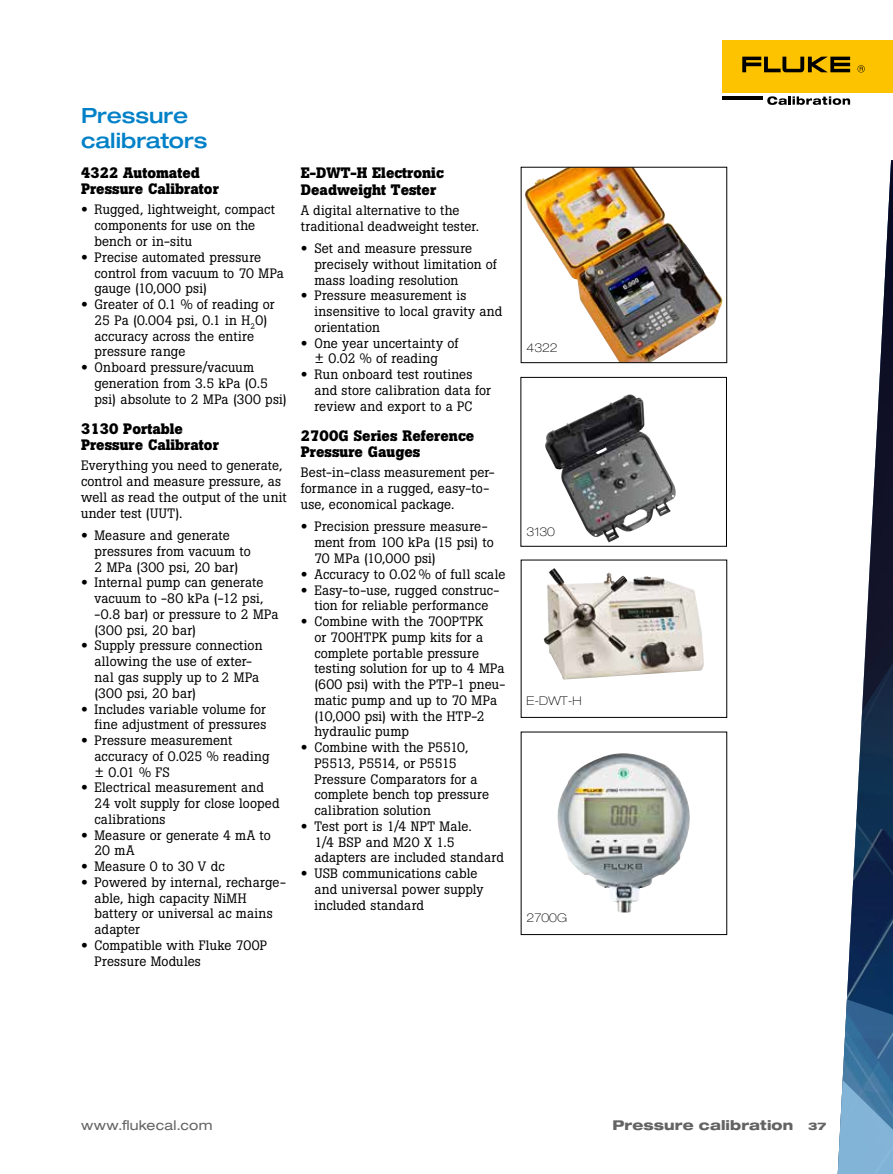
<style>
.page{position:relative;width:893px;height:1174px;background:#fff}
.page>*{position:absolute;margin:0;border:0;box-sizing:border-box;transform-origin:0 0}
.t1{font:500 expanded 21px/25.2px "Helvetica Neue LT Pro";color:#0081c7}
.t2{font:700 15px/16.5px "Boton Pro";color:#000}
.t3{font:13.5px/15.8px "Boton Pro";letter-spacing:.01em;color:#000}
.t4{font:800 expanded 13.5px "Helvetica Neue LT Pro";letter-spacing:.01em;color:#646363}
.t5{font:expanded 13.5px "Helvetica Neue LT Std";letter-spacing:.015em;color:#646363}
.t6{font:100 expanded 12px "Helvetica Neue LT Std";color:#000}
.s1{font-family:"Helvetica Neue LT Pro";font-weight:700}
.s2{font-size:10.5px}
</style>
<div class="page">
<svg style="left:879px;top:160px;width:14px;height:217px;fill:#0d0f25"></svg>
<svg style="left:877px;top:377px;width:16px;height:35px"></svg>
<svg style="left:859px;top:412px;width:34px;height:350px"></svg>
<svg style="left:837px;top:762px;width:56px;height:412px"></svg>
<img style="left:543px;top:568px;width:161px;height:111px">
<img style="left:525px;top:169px;width:198px;height:192px">
<div style="left:521px;top:167px;width:206px;height:196px;border:1px solid #000"></div>
<div style="left:520px;top:377px;width:207px;height:169px;border:1px solid #000"></div>
<img style="left:545px;top:394px;width:131px;height:148px">
<img style="left:557px;top:753px;width:133px;height:160px">
<div style="left:722px;top:40px;width:171px;height:52px;background:#fdc300"></div>
<svg style="left:742px;top:57px;width:108px;height:15px"></svg>
<svg style="left:857px;top:65px;width:8px;height:7px"></svg>
<hr style="left:722px;top:96px;width:41px;height:4px;background:#000">
<svg style="left:767px;top:96px;width:83px;height:9px"></svg>
<h1 class="t1" style="left:81px;top:102px;width:128px">Pressure calibrators</h1>
<p class="t2" style="left:81px;top:164px;width:139px">4322 Automated<br>Pressure Calibrator</p>
<p class="t3" style="left:94px;top:202px;width:182px;text-indent:-14px"><span class="s1">•</span> Rugged, lightweight, compact components for use on the bench or in-situ</p>
<p class="t3" style="left:94px;top:249px;width:191px;text-indent:-14px"><span class="s1">•</span> Precise automated pressure control from vacuum to 70 MPa gauge (10,000 psi)</p>
<p class="t3" style="left:94px;top:296px;width:182px;text-indent:-14px"><span class="s1">•</span> Greater of 0.1 % of reading or<br>25 Pa (0.004 psi, 0.1 in H<sub>2</sub>O) accuracy across the entire pressure range</p>
<p class="t3" style="left:95px;top:359px;width:194px;text-indent:-14px"><span class="s1">•</span> Onboard pressure/vacuum generation from 3.5 kPa (0.5 psi) absolute to 2 MPa (300 psi)</p>
<p class="t2" style="left:81px;top:420px;width:139px">3130 Portable<br>Pressure Calibrator</p>
<p class="t3" style="left:81px;top:458px;width:207px">Everything you need to generate, control and measure pressure, as well as read the output of the unit under test (UUT).</p>
<p class="t3" style="left:94px;top:527px;width:158px;text-indent:-14px"><span class="s1">•</span> Measure and generate pressures from vacuum to<br>2 MPa (300 psi, 20 bar)</p>
<p class="t3" style="left:94px;top:575px;width:186px;text-indent:-14px"><span class="s1">•</span> Internal pump can generate vacuum to -80 kPa (-12 psi, -0.8 bar) or pressure to 2 MPa (300 psi, 20 bar)</p>
<p class="t3" style="left:94px;top:638px;width:170px;text-indent:-14px"><span class="s1">•</span> Supply pressure connection allowing the use of exter&shy;nal gas supply up to 2 MPa (300 psi, 20 bar)</p>
<p class="t3" style="left:81px;top:701px;width:187px;text-align:right"><span class="s1">•</span> Includes variable volume for fine adjustment of pressures</p>
<p class="t3" style="left:94px;top:732px;width:176px;text-indent:-14px"><span class="s1">•</span> Pressure measurement accuracy of 0.025 % reading ± 0.01 % FS</p>
<p class="t3" style="left:94px;top:779px;width:187px;text-indent:-14px"><span class="s1">•</span> Electrical measurement and<br>24 volt supply for close looped calibrations</p>
<p class="t3" style="left:94px;top:827px;width:178px;text-indent:-14px"><span class="s1">•</span> Measure or generate 4 mA to<br>20 mA</p>
<p class="t3" style="left:81px;top:858px;width:145px"><span class="s1">•</span> Measure 0 to 30 V dc</p>
<p class="t3" style="left:94px;top:874px;width:193px;text-indent:-14px"><span class="s1">•</span> Powered by internal, recharge&shy;able, high capacity NiMH battery or universal ac mains adapter</p>
<p class="t3" style="left:94px;top:937px;width:174px;text-indent:-14px"><span class="s1">•</span> Compatible with Fluke 700P<br>Pressure Modules</p>
<p class="t2" style="left:301px;top:165px;width:144px">E-DWT-H Electronic<br>Deadweight Tester</p>
<p class="t3" style="left:301px;top:202px;width:180px">A digital alternative to the traditional deadweight tester.</p>
<p class="t3" style="left:314px;top:240px;width:184px;text-indent:-14px"><span class="s1">•</span> Set and measure pressure precisely without limitation of mass loading resolution</p>
<p class="t3" style="left:314px;top:288px;width:190px;text-indent:-14px"><span class="s1">•</span> Pressure measurement is insensitive to local gravity and orientation</p>
<p class="t3" style="left:301px;top:335px;width:159px;text-align:center"><span class="s1">•</span> One year uncertainty of ± 0.02 % of reading</p>
<p class="t3" style="left:314px;top:367px;width:178px;text-indent:-14px"><span class="s1">•</span> Run onboard test routines and store calibration data for review and export to a PC</p>
<p class="t2" style="left:301px;top:427px;width:175px">2700G Series Reference<br>Pressure Gauges</p>
<p class="t3" style="left:301px;top:465px;width:195px">Best-in-class measurement per&shy;formance in a rugged, easy-to&shy;use, economical package.</p>
<p class="t3" style="left:314px;top:519px;width:181px;text-indent:-14px"><span class="s1">•</span> Precision pressure measure&shy;ment from 100 kPa (15 psi) to<br>70 MPa (10,000 psi)</p>
<p class="t3" style="left:301px;top:566px;width:206px"><span class="s1">•</span> Accuracy to 0.02 % of full scale</p>
<p class="t3" style="left:301px;top:582px;width:200px;text-align:center"><span class="s1">•</span> Easy-to-use, rugged construc&shy;tion for reliable performance</p>
<p class="t3" style="left:314px;top:613px;width:192px;text-indent:-14px"><span class="s1">•</span> Combine with the 700PTPK<br>or 700HTPK pump kits for a complete portable pressure testing solution for up to 4 MPa (600 psi) with the PTP-1 pneu&shy;matic pump and up to 70 MPa (10,000 psi) with the HTP-2 hydraulic pump</p>
<p class="t3" style="left:314px;top:739px;width:176px;text-indent:-14px"><span class="s1">•</span> Combine with the P5510,<br>P5513, P5514, or P5515<br>Pressure Comparators for a complete bench top pressure calibration solution</p>
<p class="t3" style="left:314px;top:818px;width:191px;text-indent:-14px"><span class="s1">•</span> Test port is 1/4 NPT Male.<br>1/4 BSP and M20 X 1.5 adapters are included standard</p>
<p class="t3" style="left:314px;top:865px;width:171px;text-indent:-14px"><span class="s1">•</span> USB communications cable and universal power supply included standard</p>
<p class="t6" style="left:527px;top:341px;width:33px">4322</p>
<p class="t6" style="left:527px;top:524px;width:30px">3130</p>
<p class="t6" style="left:527px;top:693px;width:57px">E-DWT-H</p>
<p class="t6" style="left:527px;top:910px;width:42px">2700G</p>
<p class="t5" style="left:81px;top:1117px;width:133px">www.flukecal.com</p>
<p class="t4" style="left:612px;top:1116px;width:215px">Pressure calibration <span class="s2">37</span></p>
</div>
